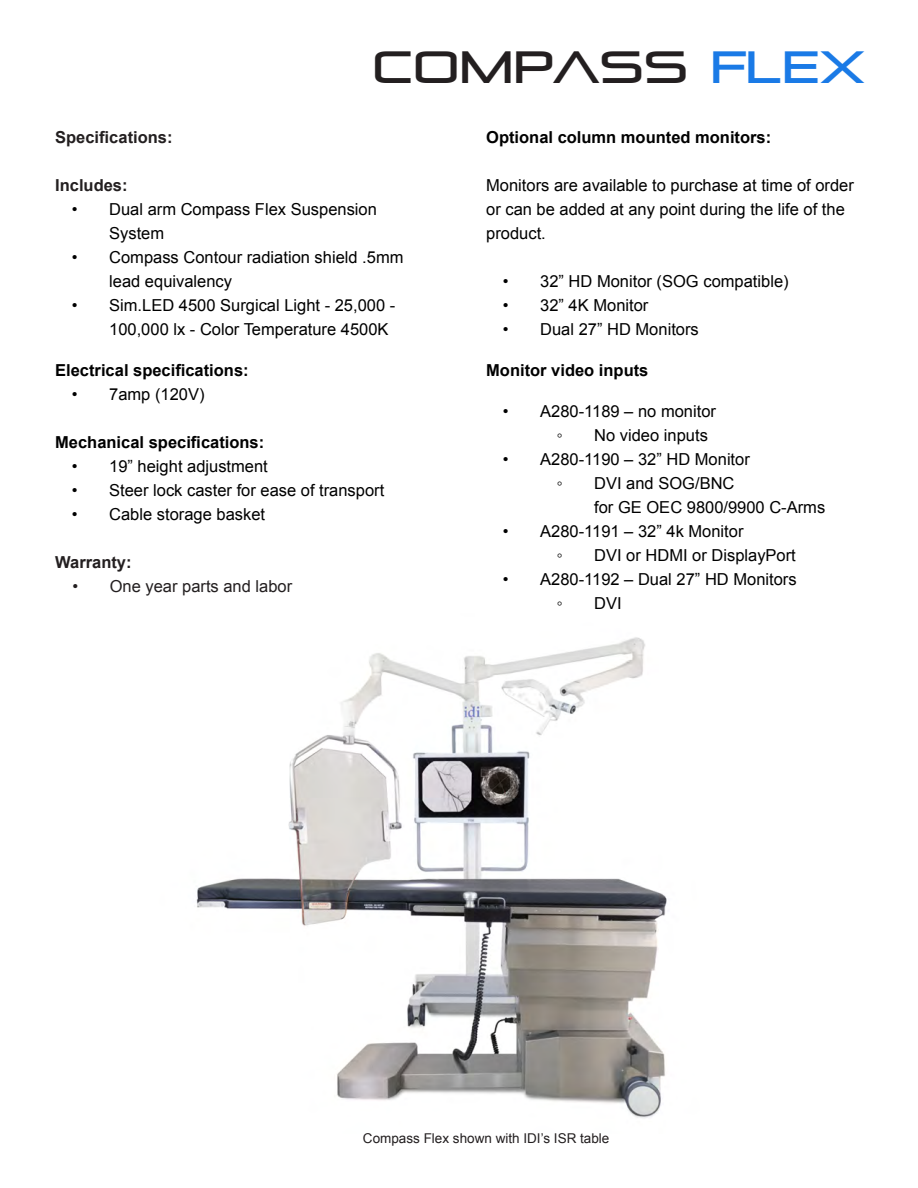
<style>
.page{position:relative;width:918px;height:1188px;background:#fff}
.page>*{position:absolute;margin:0;border:0;box-sizing:border-box;transform-origin:0 0}
.t1{font:45px "Pirulen";color:#231f20}
.t2{font:16.5px/24px "Arial";color:#000}
.t3{font:700 16.5px "Arial";color:#000}
.t4{font:700 16.5px "Arial";color:#231f20}
.t5{font:16.5px "Arial";color:#231f20}
.t6{font:13.5px "Arial";color:#231f20}
.s1{color:#1a7ae6}
</style>
<div class="page">
<img style="left:196px;top:637px;width:471px;height:481px">
<h1 class="t1" style="left:373px;top:40px;width:494px">COMPASS <span class="s1">FLEX</span></h1>
<p class="t4" style="left:55px;top:131px;width:119px">Specifications:</p>
<p class="t4" style="left:55px;top:179px;width:74px">Includes:</p>
<p class="t2" style="left:109px;top:198px;width:269px;text-indent:-38px">• Dual arm Compass Flex Suspension<br>System</p>
<p class="t2" style="left:109px;top:246px;width:296px;text-indent:-38px">• Compass Contour radiation shield .5mm lead equivalency</p>
<p class="t2" style="left:109px;top:294px;width:288px;text-indent:-38px">• Sim.LED 4500 Surgical Light - 25,000 -<br>100,000 lx - Color Temperature 4500K</p>
<p class="t3" style="left:55px;top:364px;width:195px">Electrical specifications:</p>
<p class="t2" style="left:72px;top:383px;width:134px">• 7amp (120V)</p>
<p class="t3" style="left:55px;top:436px;width:211px">Mechanical specifications:</p>
<p class="t2" style="left:72px;top:455px;width:198px">• 19” height adjustment</p>
<p class="t2" style="left:72px;top:479px;width:314px">• Steer lock caster for ease of transport</p>
<p class="t2" style="left:72px;top:503px;width:195px">• Cable storage basket</p>
<p class="t4" style="left:55px;top:556px;width:78px">Warranty:</p>
<p class="t5" style="left:73px;top:580px;width:221px">• One year parts and labor</p>
<p class="t3" style="left:486px;top:131px;width:287px">Optional column mounted monitors:</p>
<p class="t2" style="left:486px;top:174px;width:369px">Monitors are available to purchase at time of order or can be added at any point during the life of the product.</p>
<p class="t2" style="left:503px;top:270px;width:287px">• 32” HD Monitor (SOG compatible)</p>
<p class="t2" style="left:503px;top:294px;width:147px">• 32” 4K Monitor</p>
<p class="t2" style="left:503px;top:318px;width:198px">• Dual 27” HD Monitors</p>
<p class="t3" style="left:486px;top:364px;width:164px">Monitor video inputs</p>
<p class="t2" style="left:557px;top:400px;width:161px;text-indent:-54px">• A280-1189 – no monitor ◦</p>
<p class="t2" style="left:594px;top:424px;width:115px">No video inputs</p>
<p class="t2" style="left:557px;top:448px;width:195px;text-indent:-54px">• A280-1190 – 32” HD Monitor ◦</p>
<p class="t2" style="left:594px;top:472px;width:233px">DVI and SOG/BNC<br>for GE OEC 9800/9900 C-Arms</p>
<p class="t2" style="left:557px;top:520px;width:188px;text-indent:-54px">• A280-1191 – 32” 4k Monitor ◦</p>
<p class="t2" style="left:594px;top:544px;width:203px">DVI or HDMI or DisplayPort</p>
<p class="t2" style="left:557px;top:568px;width:241px;text-indent:-54px">• A280-1192 – Dual 27” HD Monitors ◦</p>
<p class="t2" style="left:594px;top:592px;width:29px">DVI</p>
<p class="t6" style="left:363px;top:1134px;width:248px">Compass Flex shown with IDI’s ISR table</p>
</div>
